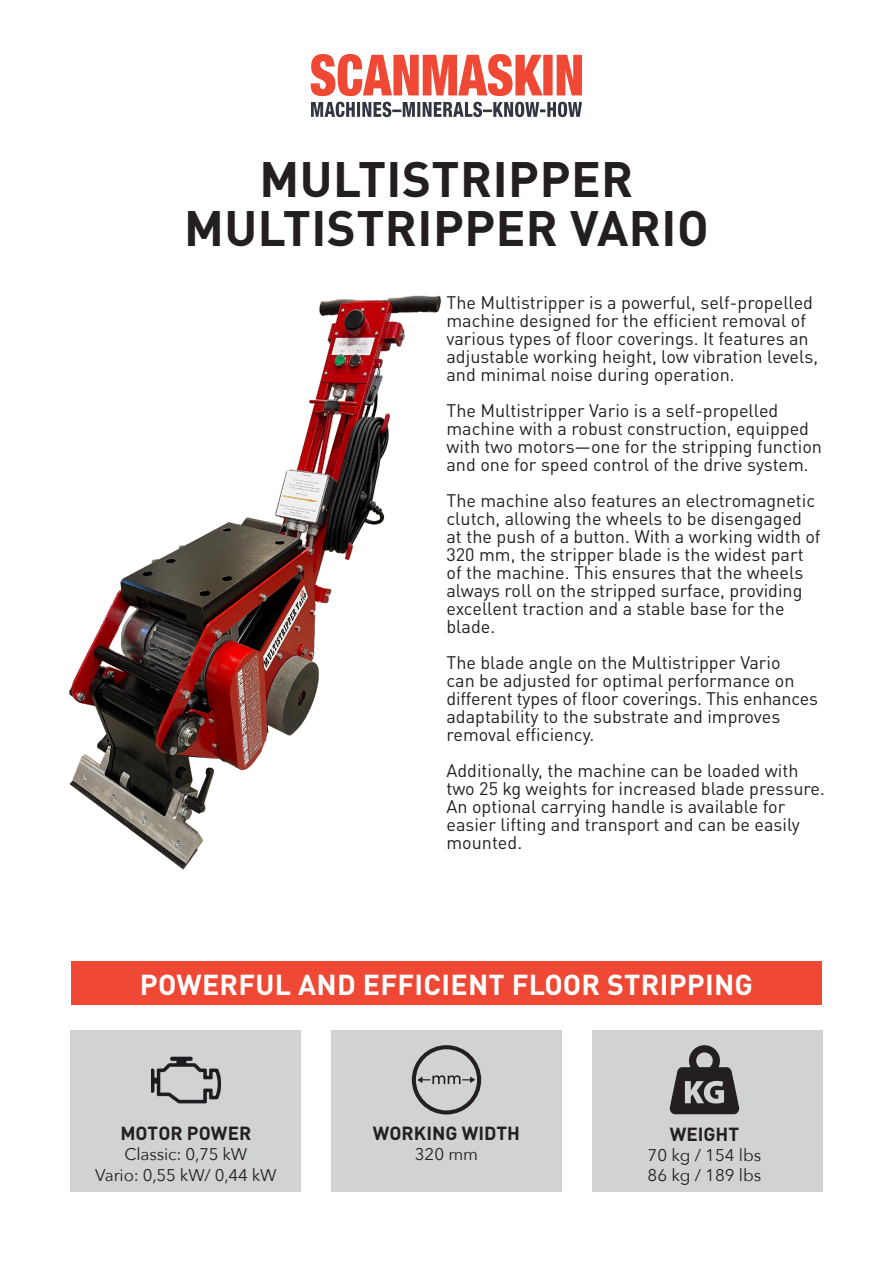
<style>
.page{position:relative;width:893px;height:1263px;background:#fff}
.page>*{position:absolute;margin:0;border:0;box-sizing:border-box;transform-origin:0 0}
.t1{font:700 49.2px/49.2px "DIN Pro";letter-spacing:.01em;color:#231f20;text-align:center}
.t2{font:700 28.5px "DIN Pro";letter-spacing:.01em;color:#fff}
.Teknisk_data{font:700 18.75px "DIN Pro";color:#231f20}
.t3{font:18px/18px "DIN Pro";color:#231f20}
.Teknisk_data-2{font:16.8px/20.2px "Avenir Next";letter-spacing:-.01em;color:#231f20}
</style>
<div class="page">
<div style="left:331px;top:1030px;width:231px;height:161px;background:#d1d2d4"></div>
<svg style="left:412px;top:1045px;width:69px;height:69px"></svg>
<div style="left:592px;top:1030px;width:230px;height:161px;background:#d1d2d4"></div>
<div style="left:70px;top:1030px;width:231px;height:161px;background:#d1d2d4"></div>
<div style="left:71px;top:961px;width:751px;height:44px;background:#ef4835"></div>
<svg style="left:311px;top:54px;width:271px;height:42px"></svg>
<svg style="left:311px;top:102px;width:271px;height:15px"></svg>
<svg style="left:670px;top:1045px;width:69px;height:69px"></svg>
<img style="left:68px;top:295px;width:374px;height:575px">
<img style="left:151px;top:1056px;width:70px;height:48px">
<p class="t1" style="left:184px;top:149px;width:526px">MULTISTRIPPER<br>MULTISTRIPPER VARIO</p>
<p class="t3" style="left:446px;top:292px;width:373px">The Multistripper is a powerful, self-propelled machine designed for the efficient removal of various types of floor coverings. It features an adjustable working height, low vibration levels, and minimal noise during operation.</p>
<p class="t3" style="left:446px;top:400px;width:377px">The Multistripper Vario is a self-propelled machine with a robust construction, equipped with two motors—one for the stripping function and one for speed control of the drive system.</p>
<p class="t3" style="left:446px;top:490px;width:376px">The machine also features an electromagnetic clutch, allowing the wheels to be disengaged at the push of a button. With a working width of 320 mm, the stripper blade is the widest part of the machine. This ensures that the wheels always roll on the stripped surface, providing excellent traction and a stable base for the blade.</p>
<p class="t3" style="left:446px;top:652px;width:373px">The blade angle on the Multistripper Vario<br>can be adjusted for optimal performance on different types of floor coverings. This enhances adaptability to the substrate and improves removal efficiency.</p>
<p class="t3" style="left:446px;top:760px;width:380px">Additionally, the machine can be loaded with two 25 kg weights for increased blade pressure.<br>An optional carrying handle is available for easier lifting and transport and can be easily mounted.</p>
<p class="t2" style="left:140px;top:960px;width:615px">POWERFUL AND EFFICIENT FLOOR STRIPPING</p>
<p class="Teknisk_data" style="left:120px;top:1117px;width:132px">MOTOR POWER</p>
<p class="Teknisk_data-2" style="left:95px;top:1143px;width:183px;line-height:20.7px;text-align:center">Classic: 0,75 kW<br>Vario: 0,55 kW/ 0,44 kW</p>
<p class="Teknisk_data" style="left:373px;top:1117px;width:149px">WORKING WIDTH</p>
<p class="Teknisk_data-2" style="left:415px;top:1143px;width:65px">320 mm</p>
<p class="Teknisk_data" style="left:670px;top:1118px;width:71px">WEIGHT</p>
<p class="Teknisk_data-2" style="left:647px;top:1144px;width:115px">70 kg / 154 lbs<br>86 kg / 189 lbs</p>
</div>
